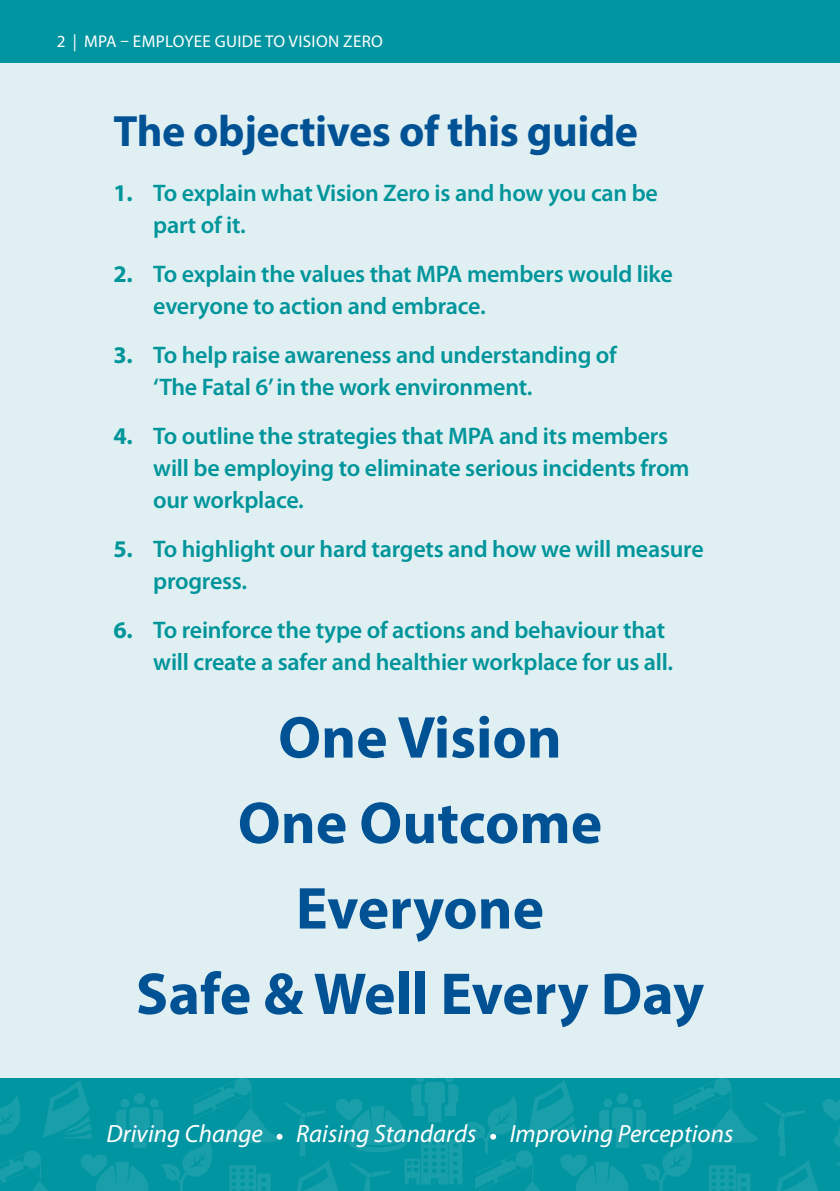
<style>
.page{position:relative;width:840px;height:1191px;background:#fff}
.page>*{position:absolute;margin:0;border:0;box-sizing:border-box;transform-origin:0 0}
.t1{font:700 59.6px/85.4px "Myriad Pro";color:#015295;text-align:center}
.t2{font:700 44px "Myriad Pro";letter-spacing:-.01em;color:#015295}
.t3{font:italic 25px "Myriad Pro";color:#fff}
.t4{font:600 24px/32px "Myriad Pro";letter-spacing:-.01em;color:#00959b}
.t5{font:17px "Myriad Pro";letter-spacing:.02em;color:#fff}
.s1{font-weight:700}
</style>
<div class="page">
<div style="left:0;top:34px;width:839px;height:1115px;background:#e0f0f2"></div>
<div style="left:0;top:0;width:839px;height:62px;background:#0095a1"></div>
<svg style="left:0;top:1079px;width:839px;height:112px;background:#0797a3"></svg>
<p class="t5" style="left:57px;top:31px;width:327px">2 | MPA – EMPLOYEE GUIDE TO VISION ZERO</p>
<h2 class="t2" style="left:113px;top:103px;width:526px">The objectives of this guide</h2>
<p class="t4" style="left:153px;top:176px;width:506px;text-indent:-40px"><span class="s1">1.</span> To explain what Vision Zero is and how you can be part of it.</p>
<p class="t4" style="left:153px;top:257px;width:521px;text-indent:-40px"><span class="s1">2.</span> To explain the values that MPA members would like everyone to action and embrace.</p>
<p class="t4" style="left:153px;top:338px;width:465px;text-indent:-40px"><span class="s1">3.</span> To help raise awareness and understanding of ‘The Fatal 6’ in the work environment.</p>
<p class="t4" style="left:153px;top:419px;width:537px;text-indent:-40px"><span class="s1">4.</span> To outline the strategies that MPA and its members will be employing to eliminate serious incidents from our workplace.</p>
<p class="t4" style="left:153px;top:532px;width:551px;text-indent:-40px"><span class="s1">5.</span> To highlight our hard targets and how we will measure progress.</p>
<p class="t4" style="left:153px;top:613px;width:521px;text-indent:-40px"><span class="s1">6.</span> To reinforce the type of actions and behaviour that will create a safer and healthier workplace for us all.</p>
<h1 class="t1" style="left:136px;top:693px;width:569px">One Vision<br>One Outcome<br>Everyone<br>Safe &amp; Well Every Day</h1>
<p class="t3" style="left:106px;top:1117px;width:158px">Driving Change</p>
<p class="t3" style="left:296px;top:1117px;width:182px">Raising Standards</p>
<p class="t3" style="left:509px;top:1117px;width:225px">Improving Perceptions</p>
</div>
